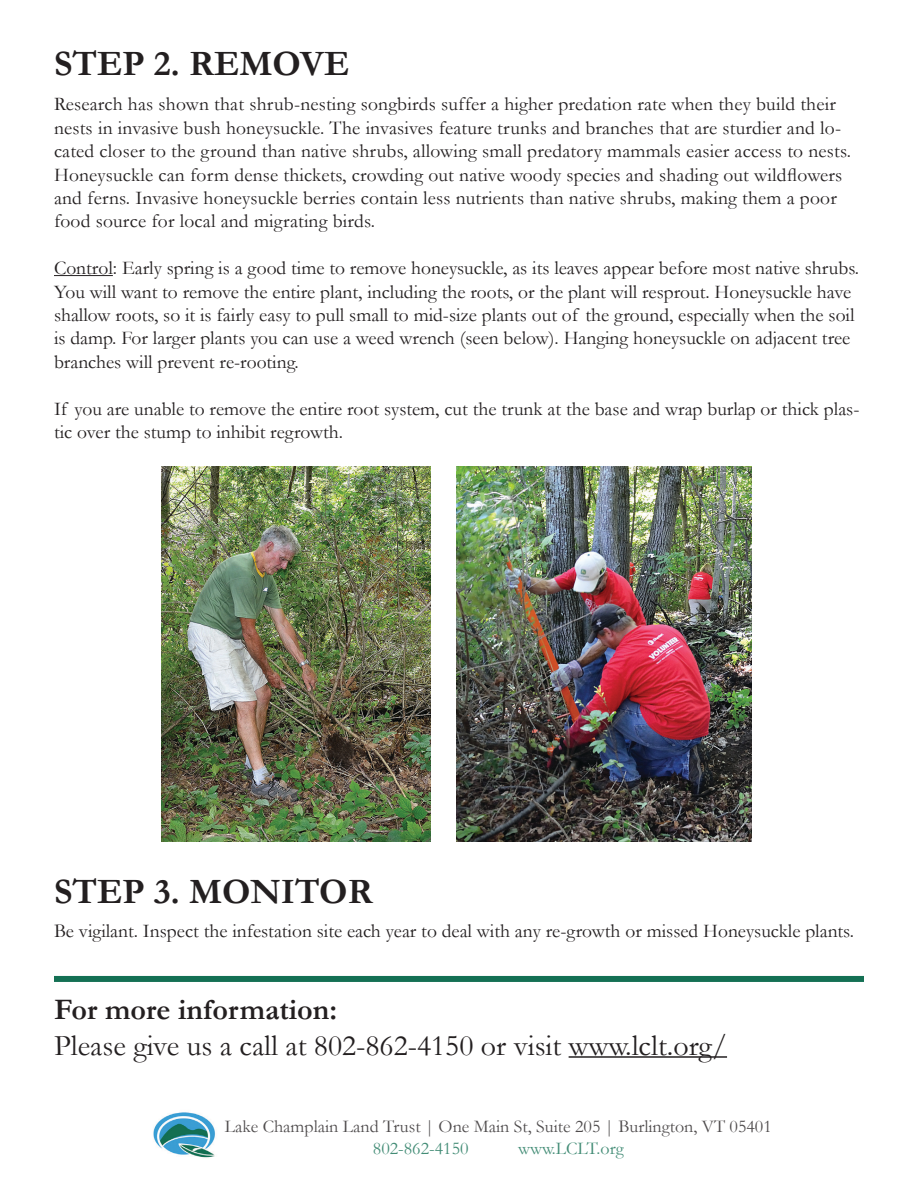
<style>
.page{position:relative;width:918px;height:1188px;background:#fff}
.page>*{position:absolute;margin:0;border:0;box-sizing:border-box;transform-origin:0 0}
.t1{font:700 36px "Garamond";color:#231f20}
.t2{font:30px "Garamond";color:#231f20}
.t3{font:700 30px "Garamond";color:#231f20}
.t4{font:19.5px/23.4px "Garamond";color:#231f20}
.t5{font:18px "Garamond";color:#231f20}
.t6{font:18px "Garamond";color:#147054}
</style>
<div class="page">
<hr style="left:569px;top:1056px;width:158px;height:2px;background:#231f20">
<hr style="left:54px;top:275px;width:59px;height:1px;background:#231f20">
<img style="left:162px;top:467px;width:269px;height:374px">
<img style="left:456px;top:467px;width:295px;height:375px">
<div style="left:54px;top:976px;width:810px;height:6px;background:#147054"></div>
<img style="left:153px;top:1112px;width:62px;height:46px">
<h1 class="t1" style="left:54px;top:39px;width:297px">STEP 2. REMOVE</h1>
<p class="t4" style="left:54px;top:92px;width:798px">Research has shown that shrub-nesting songbirds suffer a higher predation rate when they build their nests in invasive bush honeysuckle. The invasives feature trunks and branches that are sturdier and lo&shy;cated closer to the ground than native shrubs, allowing small predatory mammals easier access to nests.<br>Honeysuckle can form dense thickets, crowding out native woody species and shading out wildflowers and ferns. Invasive honeysuckle berries contain less nutrients than native shrubs, making them a poor food source for local and migrating birds.</p>
<p class="t4" style="left:54px;top:256px;width:807px">Control: Early spring is a good time to remove honeysuckle, as its leaves appear before most native shrubs.<br>You will want to remove the entire plant, including the roots, or the plant will resprout. Honeysuckle have shallow roots, so it is fairly easy to pull small to mid-size plants out of the ground, especially when the soil is damp. For larger plants you can use a weed wrench (seen below). Hanging honeysuckle on adjacent tree branches will prevent re-rooting.</p>
<p class="t4" style="left:54px;top:396px;width:807px">If you are unable to remove the entire root system, cut the trunk at the base and wrap burlap or thick plas&shy;tic over the stump to inhibit regrowth.</p>
<h1 class="t1" style="left:54px;top:867px;width:320px">STEP 3. MONITOR</h1>
<p class="t4" style="left:54px;top:919px;width:801px">Be vigilant. Inspect the infestation site each year to deal with any re-growth or missed Honeysuckle plants.</p>
<h2 class="t3" style="left:54px;top:989px;width:285px">For more information:</h2>
<h2 class="t2" style="left:54px;top:1025px;width:675px">Please give us a call at 802-862-4150 or visit www.lclt.org/</h2>
<p class="t5" style="left:225px;top:1114px;width:548px">Lake Champlain Land Trust | One Main St, Suite 205 | Burlington, VT 05401</p>
<p class="t6" style="left:373px;top:1136px;width:97px">802-862-4150</p>
<p class="t6" style="left:518px;top:1136px;width:107px">www.LCLT.org</p>
</div>
